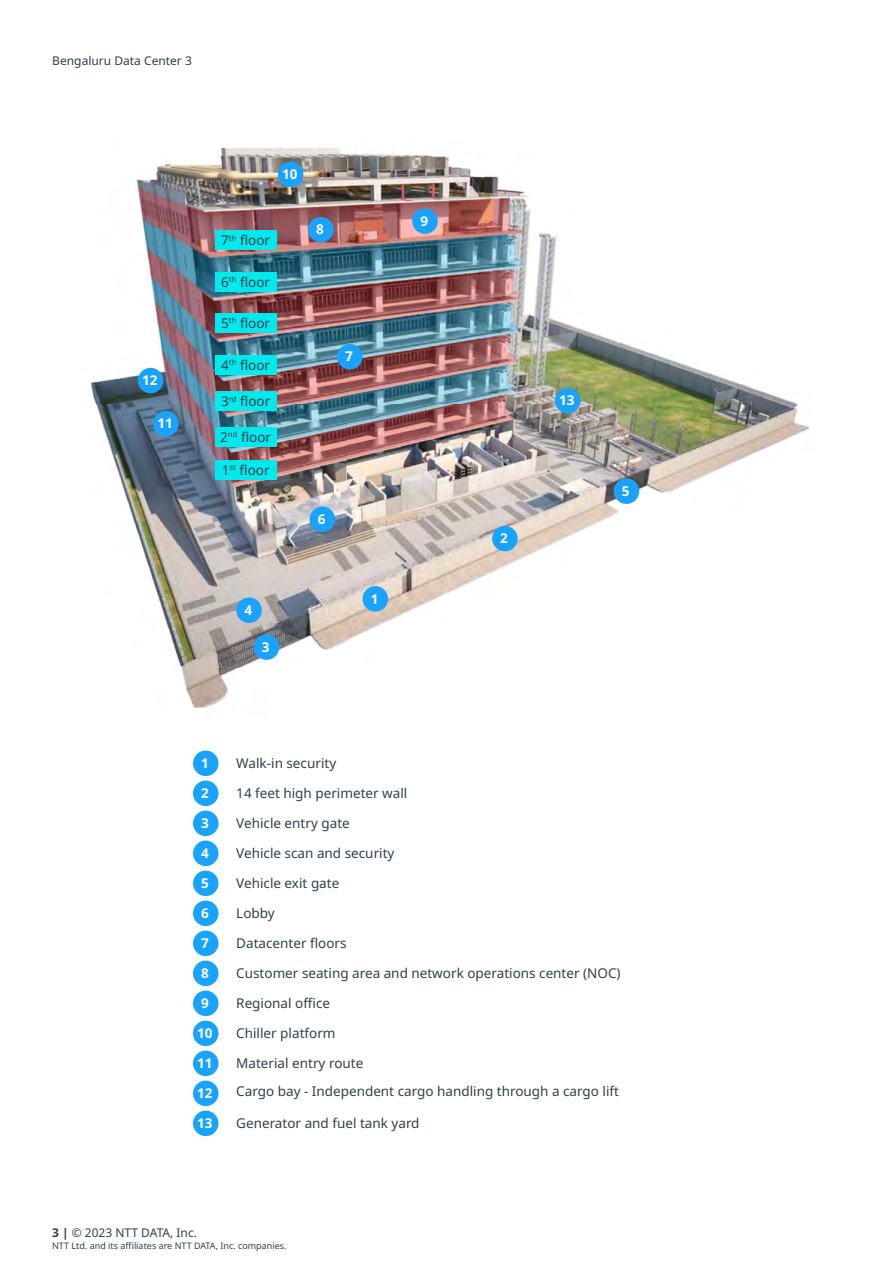
<style>
.page{position:relative;width:893px;height:1263px;background:#fff}
.page>*{position:absolute;margin:0;border:0;box-sizing:border-box;transform-origin:0 0}
.t1{font:13.5px/28.5px "Noto Sans";color:#2e404d}
.t2{font:700 13.5px "Noto Sans";color:#fff}
.t3{font:12px "Noto Sans";color:#2e404d}
.t4{font:9px "Noto Sans";color:#2e404d}
.s1{font-weight:700}
</style>
<div class="page">
<div style="left:193px;top:750px;width:25px;height:26px;background:#19a3fc;border-radius:50%"></div>
<div style="left:193px;top:780px;width:25px;height:26px;background:#19a3fc;border-radius:50%"></div>
<div style="left:193px;top:810px;width:25px;height:26px;background:#19a3fc;border-radius:50%"></div>
<div style="left:193px;top:840px;width:25px;height:26px;background:#19a3fc;border-radius:50%"></div>
<div style="left:193px;top:870px;width:25px;height:26px;background:#19a3fc;border-radius:50%"></div>
<div style="left:193px;top:900px;width:25px;height:26px;background:#19a3fc;border-radius:50%"></div>
<div style="left:193px;top:930px;width:25px;height:26px;background:#19a3fc;border-radius:50%"></div>
<div style="left:193px;top:960px;width:25px;height:26px;background:#19a3fc;border-radius:50%"></div>
<div style="left:193px;top:990px;width:25px;height:26px;background:#19a3fc;border-radius:50%"></div>
<div style="left:193px;top:1020px;width:25px;height:26px;background:#19a3fc;border-radius:50%"></div>
<div style="left:193px;top:1050px;width:25px;height:26px;background:#19a3fc;border-radius:50%"></div>
<div style="left:193px;top:1080px;width:25px;height:26px;background:#19a3fc;border-radius:50%"></div>
<div style="left:193px;top:1110px;width:25px;height:26px;background:#19a3fc;border-radius:50%"></div>
<img style="left:90px;top:147px;width:720px;height:563px">
<div style="left:215px;top:460px;width:61px;height:20px;background:#00e9ed"></div>
<div style="left:215px;top:427px;width:61px;height:19px;background:#00e9ed"></div>
<div style="left:215px;top:392px;width:61px;height:19px;background:#00e9ed"></div>
<div style="left:215px;top:355px;width:61px;height:19px;background:#00e9ed"></div>
<div style="left:215px;top:313px;width:61px;height:20px;background:#00e9ed"></div>
<div style="left:215px;top:272px;width:61px;height:19px;background:#00e9ed"></div>
<div style="left:215px;top:231px;width:61px;height:19px;background:#00e9ed"></div>
<div style="left:363px;top:586px;width:25px;height:26px;background:#19a3fc;border-radius:50%"></div>
<div style="left:492px;top:526px;width:26px;height:25px;background:#19a3fc;border-radius:50%"></div>
<div style="left:254px;top:634px;width:25px;height:26px;background:#19a3fc;border-radius:50%"></div>
<div style="left:236px;top:597px;width:26px;height:26px;background:#19a3fc;border-radius:50%"></div>
<div style="left:614px;top:478px;width:25px;height:26px;background:#19a3fc;border-radius:50%"></div>
<div style="left:310px;top:506px;width:25px;height:26px;background:#19a3fc;border-radius:50%"></div>
<div style="left:337px;top:344px;width:25px;height:25px;background:#19a3fc;border-radius:50%"></div>
<div style="left:308px;top:217px;width:26px;height:25px;background:#19a3fc;border-radius:50%"></div>
<div style="left:412px;top:208px;width:26px;height:26px;background:#19a3fc;border-radius:50%"></div>
<div style="left:278px;top:162px;width:25px;height:25px;background:#19a3fc;border-radius:50%"></div>
<div style="left:153px;top:411px;width:26px;height:25px;background:#19a3fc;border-radius:50%"></div>
<div style="left:138px;top:368px;width:25px;height:25px;background:#19a3fc;border-radius:50%"></div>
<div style="left:555px;top:388px;width:25px;height:26px;background:#19a3fc;border-radius:50%"></div>
<p class="t3" style="left:52px;top:52px;width:141px">Bengaluru Data Center 3</p>
<p class="t2" style="left:142px;top:371px;width:17px">12</p>
<p class="t2" style="left:157px;top:414px;width:17px">11</p>
<p class="t2" style="left:282px;top:165px;width:17px">10</p>
<p class="t1" style="left:221px;top:227px;width:50px">7<sup>th</sup> floor</p>
<p class="t1" style="left:221px;top:268px;width:50px">6<sup>th</sup> floor</p>
<p class="t1" style="left:221px;top:309px;width:50px">5<sup>th</sup> floor</p>
<p class="t1" style="left:221px;top:351px;width:50px">4<sup>th</sup> floor</p>
<p class="t1" style="left:221px;top:387px;width:51px">3<sup>rd</sup> floor</p>
<p class="t1" style="left:220px;top:423px;width:52px">2<sup>nd</sup> floor</p>
<p class="t1" style="left:222px;top:456px;width:49px">1<sup>st</sup> floor</p>
<p class="t2" style="left:316px;top:220px;width:9px">8</p>
<p class="t2" style="left:318px;top:509px;width:9px">6</p>
<p class="t2" style="left:345px;top:347px;width:9px">7</p>
<p class="t2" style="left:244px;top:600px;width:9px">4</p>
<p class="t2" style="left:262px;top:637px;width:9px">3</p>
<p class="t2" style="left:371px;top:589px;width:9px">1</p>
<p class="t2" style="left:420px;top:211px;width:9px">9</p>
<p class="t2" style="left:500px;top:529px;width:9px">2</p>
<p class="t2" style="left:559px;top:391px;width:17px">13</p>
<p class="t2" style="left:622px;top:481px;width:9px">5</p>
<p class="t2" style="left:201px;top:753px;width:9px">1</p>
<p class="t2" style="left:201px;top:783px;width:9px">2</p>
<p class="t2" style="left:201px;top:813px;width:9px">3</p>
<p class="t2" style="left:201px;top:843px;width:9px">4</p>
<p class="t2" style="left:201px;top:873px;width:9px">5</p>
<p class="t2" style="left:201px;top:903px;width:9px">6</p>
<p class="t2" style="left:201px;top:933px;width:9px">7</p>
<p class="t2" style="left:201px;top:963px;width:9px">8</p>
<p class="t2" style="left:201px;top:993px;width:9px">9</p>
<p class="t2" style="left:197px;top:1023px;width:17px">10</p>
<p class="t2" style="left:197px;top:1053px;width:17px">11</p>
<p class="t2" style="left:197px;top:1083px;width:17px">12</p>
<p class="t2" style="left:197px;top:1113px;width:17px">13</p>
<p class="t1" style="left:236px;top:749px;width:101px">Walk-in security</p>
<p class="t1" style="left:236px;top:779px;width:173px">14 feet high perimeter wall</p>
<p class="t1" style="left:236px;top:809px;width:115px">Vehicle entry gate</p>
<p class="t1" style="left:236px;top:839px;width:160px">Vehicle scan and security</p>
<p class="t1" style="left:236px;top:869px;width:105px">Vehicle exit gate</p>
<p class="t1" style="left:236px;top:899px;width:40px">Lobby</p>
<p class="t1" style="left:236px;top:929px;width:112px">Datacenter floors</p>
<p class="t1" style="left:236px;top:959px;width:386px">Customer seating area and network operations center (NOC)</p>
<p class="t1" style="left:236px;top:989px;width:95px">Regional office</p>
<p class="t1" style="left:236px;top:1019px;width:101px">Chiller platform</p>
<p class="t1" style="left:236px;top:1049px;width:384px">Material entry route<br>Cargo bay - Independent cargo handling through a cargo lift</p>
<p class="t1" style="left:236px;top:1109px;width:185px">Generator and fuel tank yard</p>
<p class="t3" style="left:52px;top:1224px;width:146px"><span class="s1">3 |</span> © 2023 NTT DATA, Inc.</p>
<p class="t4" style="left:52px;top:1239px;width:236px">NTT Ltd. and its affiliates are NTT DATA, Inc. companies.</p>
</div>
